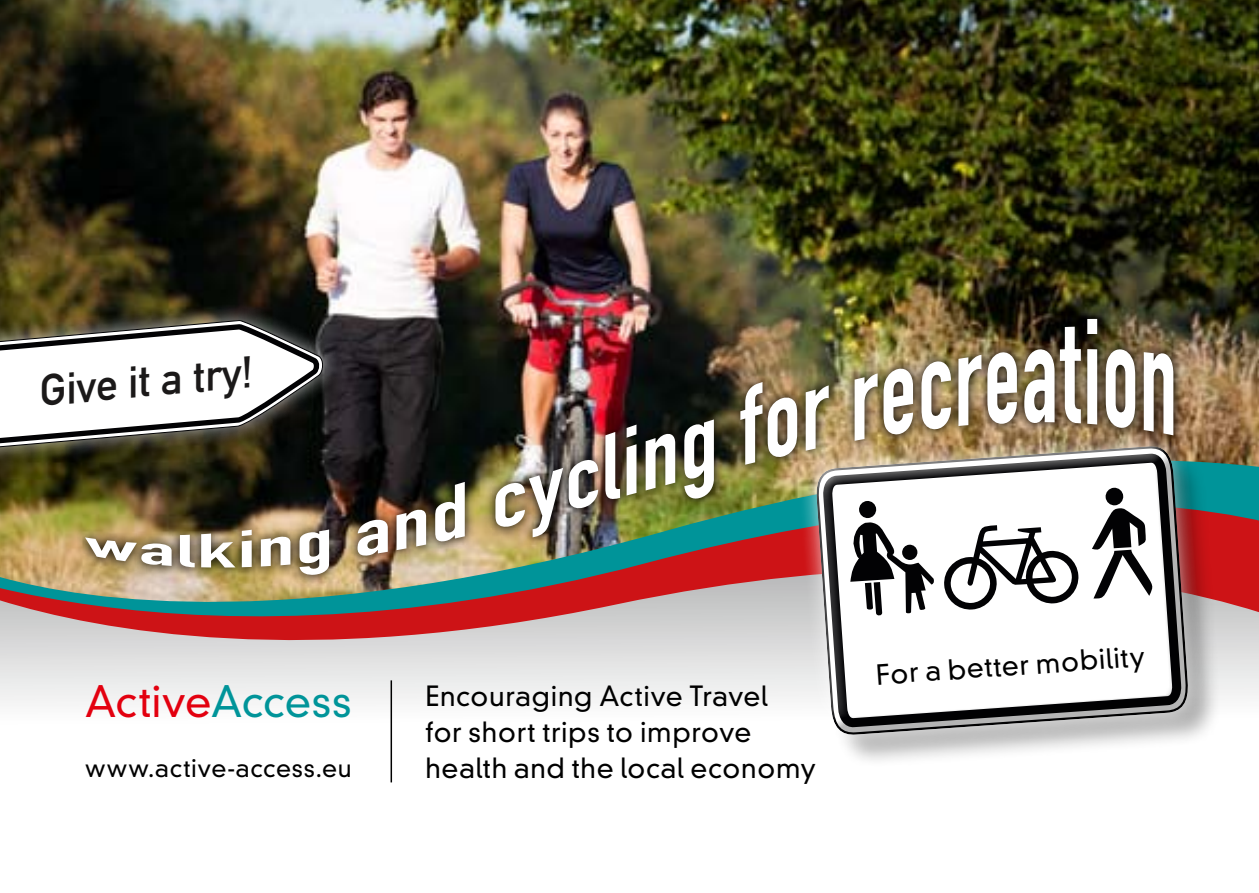
<style>
.page{position:relative;width:1259px;height:893px;background:#fff}
.page>*{position:absolute;margin:0;border:0;box-sizing:border-box;transform-origin:0 0}
.t1{font:76.5px "DIN Mittelschrift";color:#020204}
.t2{font:43.5px "DIN Mittelschrift";color:#1b1919}
.t3{font:300 42px "DIN Neuzeit Grotesk";letter-spacing:-.005em;color:#e3000f}
.t4{font:300 27px/36px "DIN Neuzeit Grotesk";letter-spacing:.02em;color:#000}
.t5{font:300 24px "DIN Neuzeit Grotesk";letter-spacing:.03em;color:#000}
.s1{color:#009499}
</style>
<div class="page">
<svg style="left:0;top:670px;width:1259px;height:113px"></svg>
<svg style="left:0;top:605px;width:1259px;height:65px"></svg>
<img style="left:0;top:0;width:1259px;height:605px">
<img style="left:74px;top:308px;width:1109px;height:277px">
<svg style="left:85px;top:537px;width:87px;height:29px"></svg>
<svg style="left:180px;top:535px;width:15px;height:32px"></svg>
<svg style="left:201px;top:534px;width:34px;height:33px"></svg>
<svg style="left:242px;top:530px;width:10px;height:37px"></svg>
<svg style="left:261px;top:536px;width:29px;height:30px"></svg>
<svg style="left:299px;top:530px;width:30px;height:45px"></svg>
<svg style="left:357px;top:519px;width:31px;height:37px"></svg>
<svg style="left:396px;top:509px;width:30px;height:41px"></svg>
<svg style="left:435px;top:482px;width:30px;height:60px"></svg>
<img style="left:495px;top:468px;width:68px;height:69px">
<svg style="left:569px;top:458px;width:29px;height:51px"></svg>
<svg style="left:605px;top:432px;width:15px;height:68px"></svg>
<svg style="left:626px;top:425px;width:10px;height:70px"></svg>
<svg style="left:645px;top:433px;width:30px;height:57px"></svg>
<svg style="left:684px;top:419px;width:30px;height:81px"></svg>
<svg style="left:740px;top:382px;width:57px;height:83px"></svg>
<svg style="left:805px;top:385px;width:23px;height:39px"></svg>
<svg style="left:854px;top:373px;width:23px;height:51px"></svg>
<svg style="left:883px;top:367px;width:30px;height:57px"></svg>
<svg style="left:921px;top:360px;width:30px;height:64px"></svg>
<svg style="left:958px;top:355px;width:23px;height:69px"></svg>
<svg style="left:987px;top:351px;width:30px;height:73px"></svg>
<svg style="left:1024px;top:349px;width:30px;height:74px"></svg>
<svg style="left:1060px;top:327px;width:21px;height:96px"></svg>
<svg style="left:1087px;top:319px;width:10px;height:105px"></svg>
<svg style="left:1105px;top:349px;width:30px;height:75px"></svg>
<svg style="left:1143px;top:352px;width:30px;height:72px"></svg>
<hr style="left:390px;top:680px;width:2px;height:102px;background:#000">
<div style="left:0;top:321px;width:356px;height:166px;background:#000;opacity:.3"></div>
<svg style="left:0;top:292px;width:340px;height:185px"></svg>
<svg style="left:0;top:312px;width:323px;height:144px"></svg>
<svg style="left:0;top:315px;width:317px;height:139px"></svg>
<div style="left:818px;top:448px;width:403px;height:319px;background:#000;opacity:.3"></div>
<svg style="left:794px;top:424px;width:416px;height:332px"></svg>
<svg style="left:807px;top:440px;width:389px;height:7px"></svg>
<svg style="left:807px;top:447px;width:390px;height:294px"></svg>
<svg style="left:850px;top:508px;width:316px;height:208px"></svg>
<h2 class="t2" style="left:36px;top:365px;width:215px;rotate:-5deg">Give it a try!</h2>
<h3 class="t3" style="left:85px;top:677px;width:268px">Active<span class="s1">Access</span></h3>
<p class="t5" style="left:85px;top:754px;width:268px">www.active-access.eu</p>
<p class="t4" style="left:425px;top:678px;width:392px">Encouraging Active Travel<br>for short trips to improve health and the local economy</p>
<h1 class="t1" style="left:950px;top:619px;width:128px;rotate:-4deg">free</h1>
<p class="t4" style="left:875px;top:657px;width:271px;rotate:-4deg">For a better mobility</p>
</div>
